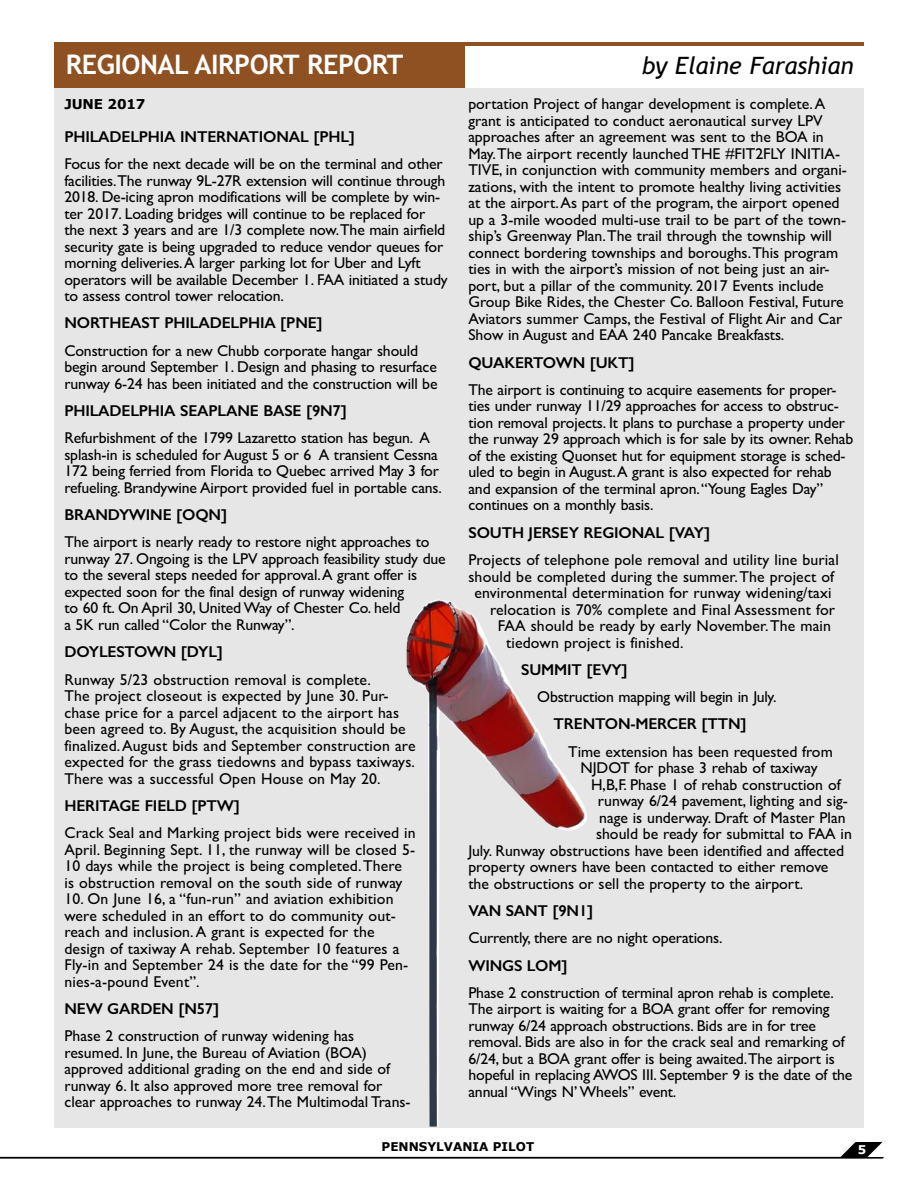
<style>
.page{position:relative;width:918px;height:1188px;background:#fff}
.page>*{position:absolute;margin:0;border:0;box-sizing:border-box;transform-origin:0 0}
.t1{font:700 27px "Trebuchet MS";letter-spacing:-.02em;color:#fff}
.t2{font:italic 24px "Trebuchet MS";color:#000}
.t3{font:15.75px/16.5px "Gill Sans";color:#000}
.t4{font:600 15.75px "Gill Sans";letter-spacing:-.01em;color:#000}
.t5{font:700 13.5px "Verdana";letter-spacing:-.015em;color:#000}
.t6{font:700 12px "Verdana";color:#000}
.t7{font:700 12px "Verdana";color:#fff}
</style>
<div class="page">
<svg style="left:0;top:1142px;width:884px;height:17px"></svg>
<div style="left:54px;top:88px;width:810px;height:1040px;background:#e6e6e6"></div>
<img style="left:407px;top:600px;width:180px;height:527px">
<hr style="left:54px;top:43px;width:810px;height:3px;background:#8f5122">
<div style="left:54px;top:45px;width:411px;height:43px;background:#8f5122"></div>
<h1 class="t1" style="left:66px;top:48px;width:339px">REGIONAL AIRPORT REPORT</h1>
<h2 class="t2" style="left:642px;top:52px;width:213px">by Elaine Farashian</h2>
<p class="t5" style="left:64px;top:95px;width:83px">JuNE 2017</p>
<p class="t4" style="left:64px;top:127px;width:292px">PHILADELPHIA INTERNATIONAL [PHL]</p>
<p class="t3" style="left:64px;top:155px;width:385px">Focus for the next decade will be on the terminal and other facilities.The runway 9L-27R extension will continue through 2018. De-icing apron modifications will be complete by win&shy;ter 2017. Loading bridges will continue to be replaced for the next 3 years and are 1/3 complete now.The main airfield security gate is being upgraded to reduce vendor queues for morning deliveries.A larger parking lot for Uber and Lyft operators will be available December 1. FAA initiated a study to assess control tower relocation.</p>
<p class="t4" style="left:64px;top:314px;width:260px">NORTHEAST PHILADELPHIA [PNE]</p>
<p class="t3" style="left:64px;top:342px;width:375px">Construction for a new Chubb corporate hangar should begin around September 1. Design and phasing to resurface runway 6-24 has been initiated and the construction will be</p>
<p class="t4" style="left:64px;top:401px;width:284px">PHILADELPHIA SEAPLANE BASE [9N7]</p>
<p class="t3" style="left:64px;top:430px;width:379px">Refurbishment of the 1799 Lazaretto station has begun. A splash-in is scheduled for August 5 or 6 A transient Cessna 172 being ferried from Florida to Quebec arrived May 3 for refueling. Brandywine Airport provided fuel in portable cans.</p>
<p class="t4" style="left:64px;top:505px;width:164px">BRANDYWINE [OQN]</p>
<p class="t3" style="left:64px;top:534px;width:383px">The airport is nearly ready to restore night approaches to runway 27. Ongoing is the LPV approach feasibility study due to the several steps needed for approval.A grant offer is expected soon for the final design of runway widening<br>to 60 ft. On April 30, United Way of Chester Co. held<br>a 5K run called “Color the Runway”.</p>
<p class="t4" style="left:64px;top:643px;width:160px">DOYLESTOWN [DYL]</p>
<p class="t3" style="left:64px;top:671px;width:353px">Runway 5/23 obstruction removal is complete.<br>The project closeout is expected by June 30. Pur&shy;chase price for a parcel adjacent to the airport has been agreed to. By August, the acquisition should be finalized.August bids and September construction are expected for the grass tiedowns and bypass taxiways.<br>There was a successful Open House on May 20.</p>
<p class="t4" style="left:64px;top:796px;width:177px">HERITAGE FIELD [PTW]</p>
<p class="t3" style="left:64px;top:824px;width:353px">Crack Seal and Marking project bids were received in April. Beginning Sept. 11, the runway will be closed 5- 10 days while the project is being completed.There is obstruction removal on the south side of runway</p>
<p class="t3" style="left:64px;top:890px;width:345px">10. On June 16, a “fun-run” and aviation exhibition were scheduled in an effort to do community out&shy;reach and inclusion.A grant is expected for the design of taxiway A rehab. September 10 features a Fly-in and September 24 is the date for the “99 Pen&shy;nies-a-pound Event”.</p>
<p class="t4" style="left:64px;top:999px;width:156px">NEW GARDEN [N57]</p>
<p class="t3" style="left:64px;top:1028px;width:348px">Phase 2 construction of runway widening has resumed. In June, the Bureau of Aviation (BOA) approved additional grading on the end and side of runway 6. It also approved more tree removal for clear approaches to runway 24.The Multimodal Trans-</p>
<p class="t3" style="left:468px;top:96px;width:380px">portation Project of hangar development is complete.A grant is anticipated to conduct aeronautical survey LPV approaches after an agreement was sent to the BOA in May.The airport recently launched THE #FIT2FLY INITIA-TIVE, in conjunction with community members and organi&shy;zations, with the intent to promote healthy living activities at the airport.As part of the program, the airport opened up a 3-mile wooded multi-use trail to be part of the town&shy;ship’s Greenway Plan.The trail through the township will connect bordering townships and boroughs.This program ties in with the airport’s mission of not being just an air&shy;port, but a pillar of the community. 2017 Events include Group Bike Rides, the Chester Co. Balloon Festival, Future Aviators summer Camps, the Festival of Flight Air and Car Show in August and EAA 240 Pancake Breakfasts.</p>
<p class="t4" style="left:468px;top:353px;width:168px">QUAKERTOWN [UKT]</p>
<p class="t3" style="left:468px;top:381px;width:386px">The airport is continuing to acquire easements for proper&shy;ties under runway 11/29 approaches for access to obstruc&shy;tion removal projects. It plans to purchase a property under the runway 29 approach which is for sale by its owner. Rehab of the existing Quonset hut for equipment storage is sched&shy;uled to begin in August.A grant is also expected for rehab and expansion of the terminal apron.“Young Eagles Day” continues on a monthly basis.</p>
<p class="t4" style="left:468px;top:523px;width:243px">SOUTH JERSEY REGIONAL [VAY]</p>
<p class="t3" style="left:468px;top:551px;width:372px">Projects of telephone pole removal and utility line burial</p>
<p class="t3" style="left:468px;top:568px;width:367px">should be completed during the summer.The project of</p>
<p class="t3" style="left:474px;top:584px;width:359px">environmental determination for runway widening/taxi</p>
<p class="t3" style="left:490px;top:601px;width:347px">relocation is 70% complete and Final Assessment for</p>
<p class="t3" style="left:498px;top:617px;width:335px">FAA should be ready by early November.The main</p>
<p class="t3" style="left:506px;top:634px;width:179px">tiedown project is finished.</p>
<p class="t4" style="left:521px;top:660px;width:108px">SUMMIT [EVY]</p>
<p class="t3" style="left:537px;top:689px;width:241px">Obstruction mapping will begin in July.</p>
<p class="t4" style="left:554px;top:715px;width:195px">TRENTON-MERCER [TTN]</p>
<p class="t3" style="left:568px;top:743px;width:266px">Time extension has been requested from</p>
<p class="t3" style="left:580px;top:760px;width:239px">NJDOT for phase 3 rehab of taxiway</p>
<p class="t3" style="left:591px;top:776px;width:251px">H,B,F. Phase 1 of rehab construction of</p>
<p class="t3" style="left:598px;top:793px;width:252px">runway 6/24 pavement, lighting and sig-</p>
<p class="t3" style="left:599px;top:809px;width:248px">nage is underway. Draft of Master Plan</p>
<p class="t3" style="left:596px;top:826px;width:257px">should be ready for submittal to FAA in</p>
<p class="t3" style="left:468px;top:842px;width:377px">July. Runway obstructions have been identified and affected</p>
<p class="t3" style="left:468px;top:859px;width:362px">property owners have been contacted to either remove</p>
<p class="t3" style="left:468px;top:875px;width:336px">the obstructions or sell the property to the airport.</p>
<p class="t4" style="left:468px;top:901px;width:126px">VAN SANT [9N1]</p>
<p class="t3" style="left:468px;top:930px;width:256px">Currently, there are no night operations.</p>
<p class="t4" style="left:468px;top:956px;width:101px">WINGS LOM]</p>
<p class="t3" style="left:468px;top:984px;width:385px">Phase 2 construction of terminal apron rehab is complete.<br>The airport is waiting for a BOA grant offer for removing runway 6/24 approach obstructions. Bids are in for tree removal. Bids are also in for the crack seal and remarking of 6/24, but a BOA grant offer is being awaited.The airport is hopeful in replacing AWOS III. September 9 is the date of the annual “Wings N’ Wheels” event.</p>
<p class="t6" style="left:382px;top:1139px;width:154px">PENNSYLVANIA PILOT</p>
<p class="t7" style="left:858px;top:1142px;width:10px">5</p>
</div>
